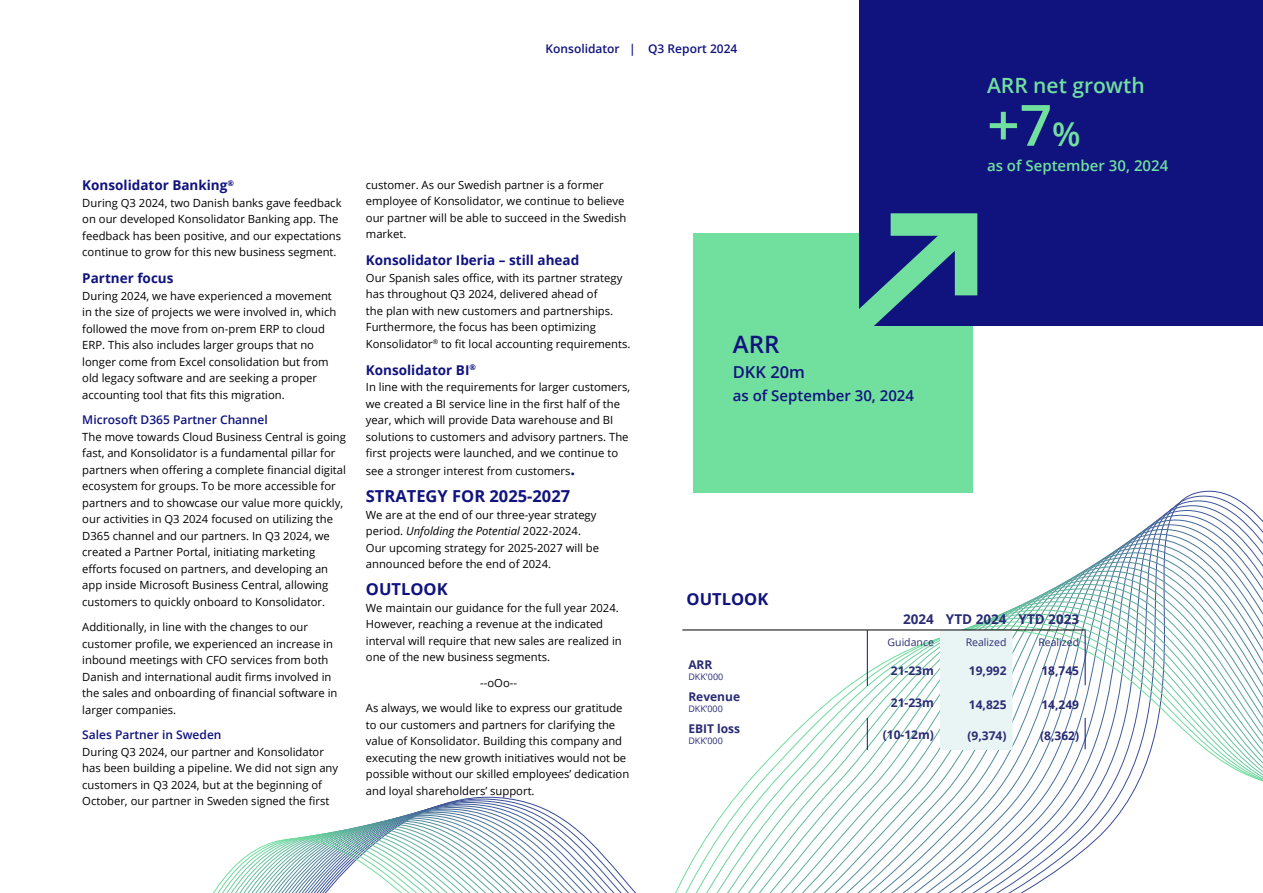
<style>
.page{position:relative;width:1263px;height:893px;background:#fff}
.page>*{position:absolute;margin:0;border:0;box-sizing:border-box;transform-origin:0 0}
.t1{font:600 57px "Open Sans";color:#71df9d}
.t2{font:600 24px "Open Sans";color:#10137e}
.t3{font:600 21px "Open Sans";color:#71df9d}
.Brød-tekst{font:700 16.5px "Open Sans";color:#10137e}
.t4{font:600 16.5px "Open Sans";color:#10137e}
.t5{font:600 15px "Open Sans";color:#71df9d}
.t6{font:600 15px "Open Sans";color:#10137e}
.Brød-tekst-2{font:700 13.5px "Open Sans";color:#10137e}
.t7{font:700 13.5px "Open Sans";color:#292b75}
.t8{font:700 12px "Open Sans";color:#292b75}
.Brød-tekst-3{font:600 12px "Open Sans";color:#10137e}
.t9{font:600 12px "Open Sans";color:#10137e}
.Brød-tekst-4{font:11.25px/16.5px "Open Sans";color:#000}
.t10{font:10.5px "Open Sans";color:#292b75}
.t11{font:9px "Open Sans";color:#292b75}
.s1{font-size:33px}
.s2{font-weight:700;font-size:16.5px;color:#10137e}
.s3{font-style:italic}
</style>
<div class="page">
<svg style="left:213px;top:602px;width:1050px;height:291px"></svg>
<div style="left:693px;top:233px;width:279px;height:260px;background:#71df9d"></div>
<div style="left:860px;top:0;width:403px;height:325px;background:#10137e"></div>
<svg style="left:859px;top:196px;width:136px;height:162px"></svg>
<div style="left:940px;top:631px;width:72px;height:119px;background:#e9f5f5"></div>
<svg style="left:867px;top:631px;width:1px;height:23px"></svg>
<svg style="left:1085px;top:630px;width:1px;height:24px"></svg>
<hr style="left:867px;top:654px;width:1px;height:32px;background:#10137e">
<hr style="left:1085px;top:654px;width:1px;height:31px;background:#10137e">
<hr style="left:682px;top:630px;width:185px;height:1px;background:#000">
<hr style="left:940px;top:630px;width:72px;height:1px;background:#000">
<hr style="left:1012px;top:630px;width:73px;height:1px;background:#000">
<hr style="left:867px;top:630px;width:73px;height:1px;background:#000">
<hr style="left:867px;top:718px;width:1px;height:32px;background:#10137e">
<hr style="left:1085px;top:718px;width:1px;height:31px;background:#10137e">
<p class="Brød-tekst-2" style="left:82px;top:176px;width:153px">Konsolidator Banking<sup>®</sup></p>
<p class="Brød-tekst-4" style="left:82px;top:194px;width:261px">During Q3 2024, two Danish banks gave feedback on our developed Konsolidator Banking app. The feedback has been positive, and our expectations continue to grow for this new business segment.</p>
<p class="Brød-tekst-2" style="left:82px;top:269px;width:93px">Partner focus</p>
<p class="Brød-tekst-4" style="left:82px;top:287px;width:255px">During 2024, we have experienced a movement in the size of projects we were involved in, which followed the move from on-prem ERP to cloud ERP. This also includes larger groups that no longer come from Excel consolidation but from old legacy software and are seeking a proper accounting tool that fits this migration.</p>
<p class="Brød-tekst-3" style="left:82px;top:412px;width:187px">Microsoft D365 Partner Channel</p>
<p class="Brød-tekst-4" style="left:82px;top:428px;width:265px">The move towards Cloud Business Central is going fast, and Konsolidator is a fundamental pillar for partners when offering a complete financial digital ecosystem for groups. To be more accessible for partners and to showcase our value more quickly, our activities in Q3 2024 focused on utilizing the D365 channel and our partners. In Q3 2024, we created a Partner Portal, initiating marketing efforts focused on partners, and developing an app inside Microsoft Business Central, allowing customers to quickly onboard to Konsolidator.</p>
<p class="Brød-tekst-4" style="left:82px;top:619px;width:257px">Additionally, in line with the changes to our customer profile, we experienced an increase in inbound meetings with CFO services from both Danish and international audit firms involved in the sales and onboarding of financial software in larger companies.</p>
<p class="Brød-tekst-3" style="left:82px;top:727px;width:141px">Sales Partner in Sweden</p>
<p class="Brød-tekst-4" style="left:82px;top:743px;width:257px">During Q3 2024, our partner and Konsolidator has been building a pipeline. We did not sign any customers in Q3 2024, but at the beginning of October, our partner in Sweden signed the first</p>
<p class="t9" style="left:546px;top:40px;width:193px">Konsolidator | Q3 Report 2024</p>
<p class="t3" style="left:987px;top:71px;width:159px">ARR net growth</p>
<p class="t1" style="left:987px;top:86px;width:95px">+7<span class="s1">%</span></p>
<p class="t5" style="left:987px;top:155px;width:183px">as of September 30, 2024</p>
<p class="Brød-tekst-4" style="left:366px;top:176px;width:262px">customer. As our Swedish partner is a former employee of Konsolidator, we continue to believe our partner will be able to succeed in the Swedish market.</p>
<p class="Brød-tekst-2" style="left:366px;top:251px;width:215px">Konsolidator Iberia – still ahead</p>
<p class="Brød-tekst-4" style="left:366px;top:269px;width:266px">Our Spanish sales office, with its partner strategy has throughout Q3 2024, delivered ahead of<br>the plan with new customers and partnerships.<br>Furthermore, the focus has been optimizing Konsolidator<sup>®</sup> to fit local accounting requirements.</p>
<p class="Brød-tekst-2" style="left:366px;top:360px;width:112px">Konsolidator BI<sup>®</sup></p>
<p class="Brød-tekst-4" style="left:366px;top:379px;width:266px">In line with the requirements for larger customers, we created a BI service line in the first half of the year, which will provide Data warehouse and BI solutions to customers and advisory partners. The first projects were launched, and we continue to</p>
<p class="Brød-tekst-4" style="left:366px;top:463px;width:211px">see a stronger interest from customers<span class="s2">.</span></p>
<p class="Brød-tekst" style="left:366px;top:485px;width:206px">STRATEGY FOR 2025-2027</p>
<p class="Brød-tekst-4" style="left:366px;top:506px;width:235px">We are at the end of our three-year strategy period. <span class="s3">Unfolding the Potential</span> 2022-2024.<br>Our upcoming strategy for 2025-2027 will be announced before the end of 2024.</p>
<p class="Brød-tekst" style="left:366px;top:578px;width:83px">OUTLOOK</p>
<p class="Brød-tekst-4" style="left:366px;top:599px;width:257px">We maintain our guidance for the full year 2024.<br>However, reaching a revenue at the indicated interval will require that new sales are realized in one of the new business segments.</p>
<p class="Brød-tekst-4" style="left:480px;top:674px;width:38px">--oOo--</p>
<p class="Brød-tekst-4" style="left:366px;top:700px;width:265px">As always, we would like to express our gratitude to our customers and partners for clarifying the value of Konsolidator. Building this company and executing the new growth initiatives would not be possible without our skilled employees’ dedication and loyal shareholders’ support.</p>
<p class="t2" style="left:733px;top:327px;width:48px">ARR</p>
<p class="t4" style="left:733px;top:361px;width:74px">DKK 20m</p>
<p class="t6" style="left:733px;top:385px;width:183px">as of September 30, 2024</p>
<p class="Brød-tekst" style="left:686px;top:587px;width:83px">OUTLOOK</p>
<p class="t7" style="left:903px;top:609px;width:32px">2024</p>
<p class="t7" style="left:946px;top:609px;width:62px">YTD 2024</p>
<p class="t7" style="left:1018px;top:609px;width:62px">YTD 2023</p>
<p class="t10" style="left:887px;top:635px;width:48px">Guidance</p>
<p class="t10" style="left:966px;top:635px;width:42px">Realized</p>
<p class="t10" style="left:1038px;top:635px;width:42px">Realized</p>
<p class="t8" style="left:688px;top:656px;width:26px">ARR</p>
<p class="t11" style="left:688px;top:670px;width:37px">DKK'000</p>
<p class="t8" style="left:891px;top:662px;width:45px">21-23m</p>
<p class="t8" style="left:969px;top:662px;width:39px">19,992</p>
<p class="t8" style="left:1041px;top:662px;width:39px">18,745</p>
<p class="t8" style="left:688px;top:688px;width:53px">Revenue</p>
<p class="t11" style="left:688px;top:702px;width:36px">DKK’000</p>
<p class="t8" style="left:891px;top:694px;width:45px">21-23m</p>
<p class="t8" style="left:969px;top:696px;width:39px">14,825</p>
<p class="t8" style="left:1041px;top:696px;width:39px">14,249</p>
<p class="t8" style="left:688px;top:720px;width:53px">EBIT loss</p>
<p class="t11" style="left:688px;top:734px;width:36px">DKK’000</p>
<p class="t8" style="left:883px;top:726px;width:53px">(10-12m)</p>
<p class="t8" style="left:967px;top:728px;width:41px">(9,374)</p>
<p class="t8" style="left:1040px;top:728px;width:41px">(8,362)</p>
</div>
